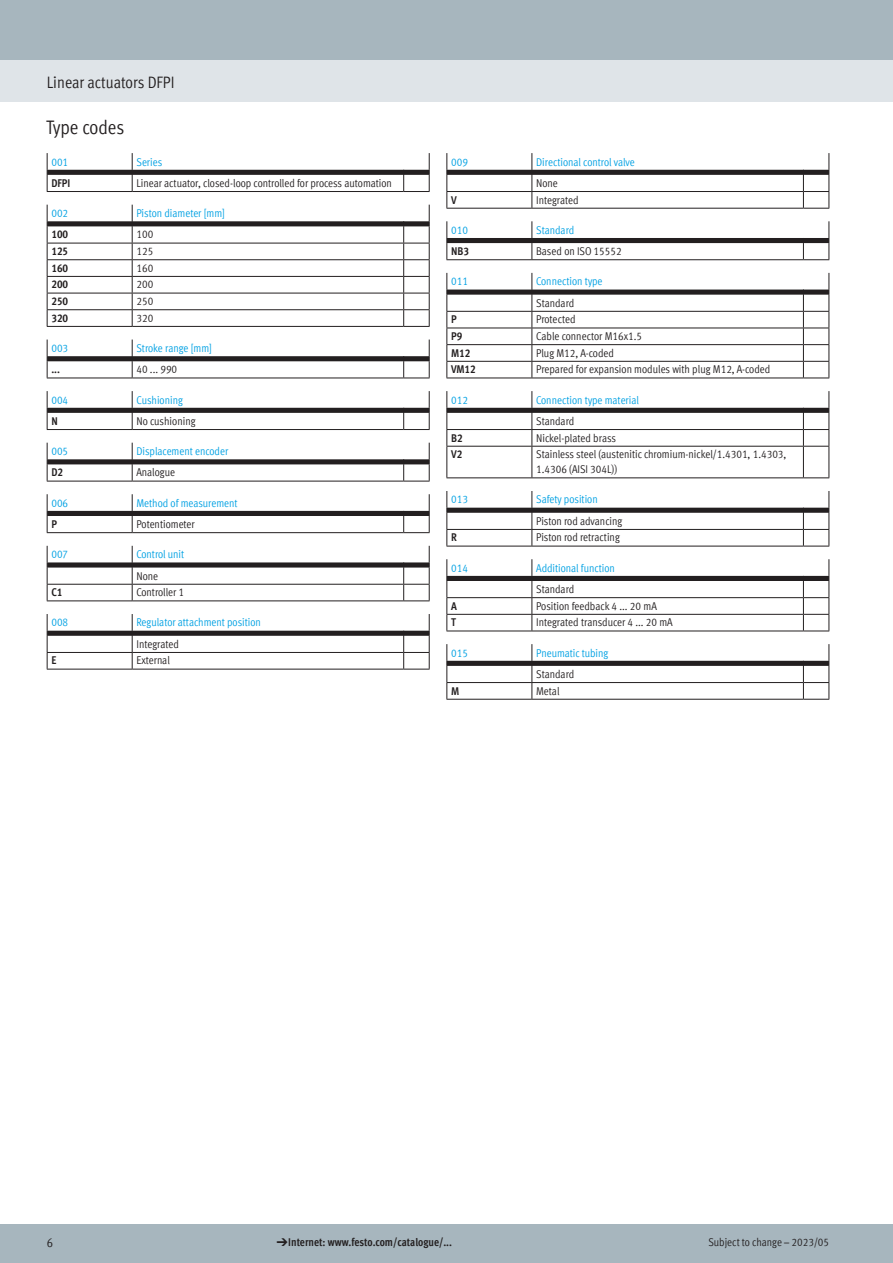
<style>
.page{position:relative;width:893px;height:1263px;background:#fff}
.page>*{position:absolute;margin:0;border:0;box-sizing:border-box;transform-origin:0 0}
.t1{font:condensed 19.5px "Festo";color:#231f20}
.t2{font:condensed 16.5px "Festo";color:#231f20}
.t3{font:condensed 12.75px "Festo";color:#231f20}
.t4{font:condensed 11.25px/15px "Festo";color:#231f20}
.t5{font:condensed 11.25px "Festo";color:#00a1e3}
.t6{font:700 condensed 11.25px "Festo";color:#231f20}
.s1{font-family:"Meto Pict 182";font-weight:400;font-stretch:normal}
</style>
<div class="page">
<div style="left:0;top:1225px;width:893px;height:38px;background:#a7b6be"></div>
<div style="left:0;top:60px;width:893px;height:42px;background:#dfe4e8"></div>
<div style="left:0;top:0;width:893px;height:60px;background:#a7b6be"></div>
<svg style="left:47px;top:153px;width:383px;height:39px"></svg>
<svg style="left:47px;top:205px;width:383px;height:122px"></svg>
<svg style="left:47px;top:339px;width:383px;height:40px"></svg>
<svg style="left:47px;top:391px;width:383px;height:39px"></svg>
<svg style="left:47px;top:443px;width:383px;height:39px"></svg>
<svg style="left:47px;top:494px;width:383px;height:39px"></svg>
<svg style="left:47px;top:546px;width:383px;height:55px"></svg>
<svg style="left:47px;top:614px;width:383px;height:56px"></svg>
<svg style="left:446px;top:153px;width:383px;height:56px"></svg>
<svg style="left:446px;top:221px;width:383px;height:39px"></svg>
<svg style="left:446px;top:273px;width:383px;height:106px"></svg>
<hr style="left:446px;top:447px;width:1px;height:30px;background:#231f20">
<hr style="left:446px;top:477px;width:86px;height:1px;background:#231f20">
<hr style="left:531px;top:447px;width:1px;height:30px;background:#231f20">
<hr style="left:532px;top:477px;width:271px;height:1px;background:#231f20">
<svg style="left:446px;top:391px;width:383px;height:56px"></svg>
<hr style="left:803px;top:447px;width:1px;height:30px;background:#231f20">
<hr style="left:828px;top:447px;width:1px;height:30px;background:#231f20">
<svg style="left:803px;top:477px;width:26px;height:1px"></svg>
<svg style="left:446px;top:491px;width:383px;height:56px"></svg>
<svg style="left:446px;top:559px;width:383px;height:73px"></svg>
<svg style="left:446px;top:644px;width:383px;height:56px"></svg>
<h2 class="t2" style="left:47px;top:71px;width:129px">Linear actuators DFPI</h2>
<h1 class="t1" style="left:46px;top:113px;width:80px">Type codes</h1>
<p class="t5" style="left:51px;top:153px;width:18px">001</p>
<p class="t5" style="left:136px;top:153px;width:27px">Series</p>
<p class="t6" style="left:51px;top:174px;width:20px">DFPI</p>
<p class="t4" style="left:136px;top:175px;width:257px">Linear actuator, closed-loop controlled for process automation</p>
<p class="t5" style="left:51px;top:205px;width:18px">002</p>
<p class="t5" style="left:136px;top:205px;width:90px">Piston diameter [mm]</p>
<p class="t6" style="left:51px;top:226px;width:18px">100</p>
<p class="t4" style="left:136px;top:226px;width:18px">100</p>
<p class="t6" style="left:51px;top:242px;width:18px">125</p>
<p class="t4" style="left:136px;top:243px;width:18px">125</p>
<p class="t6" style="left:51px;top:259px;width:18px">160</p>
<p class="t4" style="left:136px;top:260px;width:18px">160</p>
<p class="t6" style="left:51px;top:276px;width:18px">200</p>
<p class="t4" style="left:136px;top:276px;width:18px">200</p>
<p class="t6" style="left:51px;top:292px;width:18px">250</p>
<p class="t4" style="left:136px;top:293px;width:18px">250</p>
<p class="t6" style="left:51px;top:309px;width:18px">320</p>
<p class="t4" style="left:136px;top:310px;width:18px">320</p>
<p class="t5" style="left:51px;top:340px;width:18px">003</p>
<p class="t5" style="left:136px;top:340px;width:77px">Stroke range [mm]</p>
<p class="t6" style="left:51px;top:361px;width:10px">...</p>
<p class="t4" style="left:136px;top:361px;width:42px">40 ... 990</p>
<p class="t5" style="left:51px;top:391px;width:18px">004</p>
<p class="t5" style="left:136px;top:391px;width:48px">Cushioning</p>
<p class="t6" style="left:51px;top:412px;width:8px">N</p>
<p class="t4" style="left:136px;top:413px;width:61px">No cushioning</p>
<p class="t5" style="left:51px;top:443px;width:18px">005</p>
<p class="t5" style="left:136px;top:443px;width:93px">Displacement encoder</p>
<p class="t6" style="left:51px;top:464px;width:13px">D2</p>
<p class="t4" style="left:136px;top:464px;width:40px">Analogue</p>
<p class="t5" style="left:51px;top:495px;width:18px">006</p>
<p class="t5" style="left:136px;top:495px;width:103px">Method of measurement</p>
<p class="t6" style="left:51px;top:515px;width:7px">P</p>
<p class="t4" style="left:136px;top:516px;width:60px">Potentiometer</p>
<p class="t5" style="left:51px;top:546px;width:18px">007</p>
<p class="t5" style="left:136px;top:546px;width:49px">Control unit</p>
<p class="t4" style="left:136px;top:567px;width:23px">None</p>
<p class="t6" style="left:51px;top:584px;width:13px">C1</p>
<p class="t4" style="left:136px;top:584px;width:49px">Controller 1</p>
<p class="t5" style="left:51px;top:614px;width:18px">008</p>
<p class="t5" style="left:136px;top:614px;width:126px">Regulator attachment position</p>
<p class="t4" style="left:136px;top:636px;width:44px">Integrated</p>
<p class="t6" style="left:51px;top:652px;width:6px">E</p>
<p class="t4" style="left:136px;top:652px;width:35px">External</p>
<p class="t5" style="left:451px;top:153px;width:18px">009</p>
<p class="t5" style="left:536px;top:153px;width:100px">Directional control valve</p>
<p class="t4" style="left:536px;top:175px;width:23px">None</p>
<p class="t6" style="left:451px;top:191px;width:7px">V</p>
<p class="t4" style="left:536px;top:191px;width:44px">Integrated</p>
<p class="t5" style="left:451px;top:222px;width:18px">010</p>
<p class="t5" style="left:536px;top:222px;width:40px">Standard</p>
<p class="t6" style="left:451px;top:242px;width:19px">NB3</p>
<p class="t4" style="left:536px;top:243px;width:87px">Based on ISO 15552</p>
<p class="t5" style="left:451px;top:273px;width:18px">011</p>
<p class="t5" style="left:536px;top:273px;width:68px">Connection type</p>
<p class="t4" style="left:536px;top:295px;width:40px">Standard</p>
<p class="t6" style="left:451px;top:311px;width:7px">P</p>
<p class="t4" style="left:536px;top:311px;width:41px">Protected</p>
<p class="t6" style="left:451px;top:327px;width:13px">P9</p>
<p class="t4" style="left:536px;top:328px;width:108px">Cable connector M16x1.5</p>
<p class="t6" style="left:451px;top:344px;width:21px">M12</p>
<p class="t4" style="left:536px;top:345px;width:79px">Plug M12, A-coded</p>
<p class="t6" style="left:451px;top:361px;width:26px">VM12</p>
<p class="t4" style="left:536px;top:361px;width:236px">Prepared for expansion modules with plug M12, A-coded</p>
<p class="t5" style="left:451px;top:391px;width:18px">012</p>
<p class="t5" style="left:536px;top:391px;width:104px">Connection type material</p>
<p class="t4" style="left:536px;top:413px;width:40px">Standard</p>
<p class="t6" style="left:451px;top:429px;width:13px">B2</p>
<p class="t4" style="left:536px;top:429px;width:81px">Nickel-plated brass</p>
<p class="t6" style="left:451px;top:446px;width:13px">V2</p>
<p class="t4" style="left:536px;top:446px;width:252px">Stainless steel (austenitic chromium-nickel/1.4301, 1.4303,<br>1.4306 (AISI 304L))</p>
<p class="t5" style="left:451px;top:491px;width:18px">013</p>
<p class="t5" style="left:536px;top:491px;width:63px">Safety position</p>
<p class="t4" style="left:536px;top:513px;width:88px">Piston rod advancing</p>
<p class="t6" style="left:451px;top:529px;width:7px">R</p>
<p class="t4" style="left:536px;top:529px;width:85px">Piston rod retracting</p>
<p class="t5" style="left:451px;top:559px;width:18px">014</p>
<p class="t5" style="left:536px;top:559px;width:80px">Additional function</p>
<p class="t4" style="left:536px;top:581px;width:40px">Standard</p>
<p class="t6" style="left:451px;top:597px;width:7px">A</p>
<p class="t4" style="left:536px;top:598px;width:122px">Position feedback 4 ... 20 mA</p>
<p class="t6" style="left:451px;top:614px;width:6px">T</p>
<p class="t4" style="left:536px;top:614px;width:138px">Integrated transducer 4 ... 20 mA</p>
<p class="t5" style="left:451px;top:644px;width:18px">015</p>
<p class="t5" style="left:536px;top:644px;width:74px">Pneumatic tubing</p>
<p class="t4" style="left:536px;top:666px;width:40px">Standard</p>
<p class="t6" style="left:451px;top:682px;width:10px">M</p>
<p class="t4" style="left:536px;top:682px;width:25px">Metal</p>
<p class="t3" style="left:47px;top:1233px;width:8px">6</p>
<p class="t6" style="left:276px;top:1234px;width:177px"><span class="s1">d</span> Internet: www.festo.com/catalogue/...</p>
<p class="t4" style="left:708px;top:1234px;width:122px">Subject to change – 2023/05</p>
</div>
